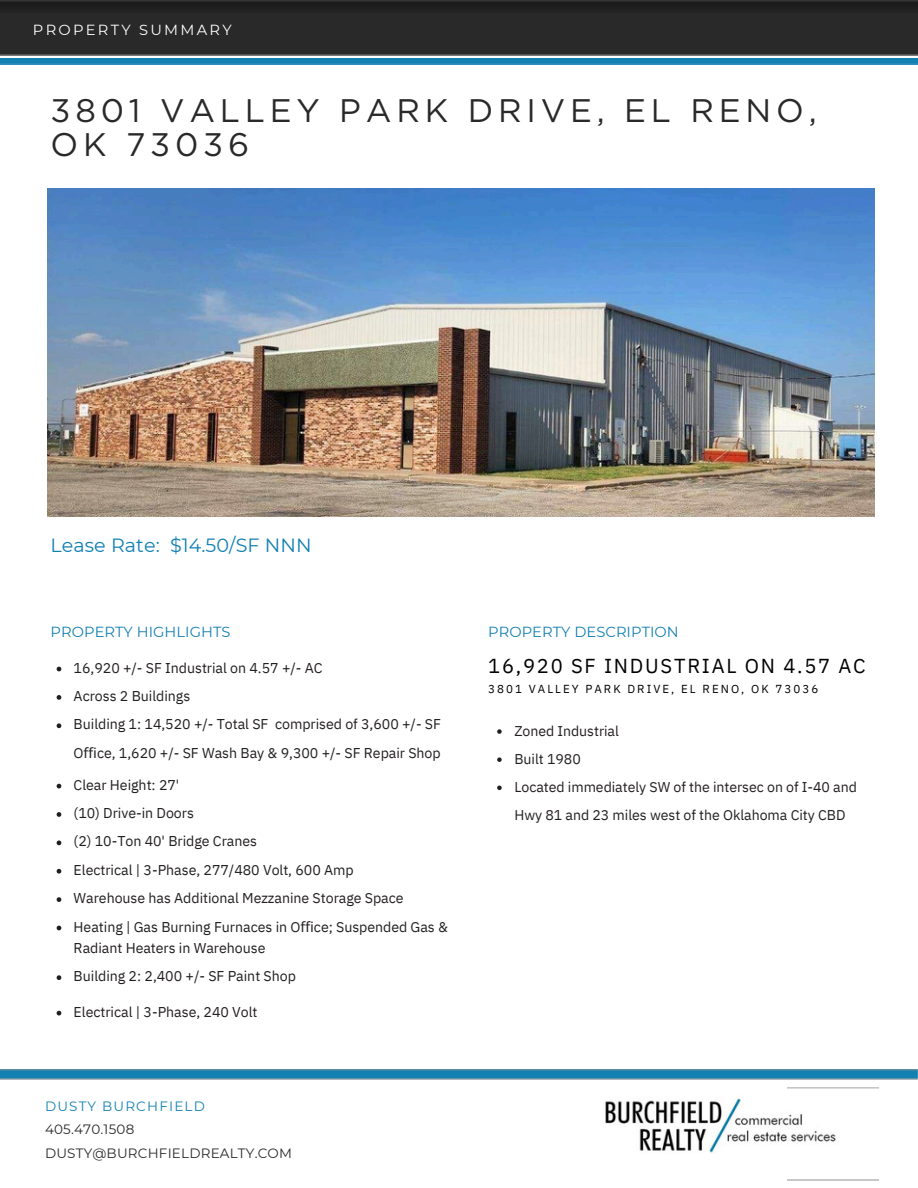
<style>
.page{position:relative;width:918px;height:1188px;background:#fff}
.page>*{position:absolute;margin:0;border:0;box-sizing:border-box;transform-origin:0 0}
.t1{font:32.7px/33.8px "Gotham";letter-spacing:.15em;color:#292929}
.t2{font:20.1px "IBM Plex Sans";letter-spacing:.085em;color:#000}
.t3{font:19.05px "Montserrat";letter-spacing:.005em;color:#1380b2}
.t4{font:14.7px "Montserrat";letter-spacing:.005em;color:#1380b2}
.t5{font:14.7px "Montserrat";letter-spacing:.155em;color:#fff}
.t6{font:14.25px/28.3px "IBM Plex Sans";letter-spacing:-.005em;color:#231f20}
.t7{font:14.1px/28.2px "IBM Plex Sans";letter-spacing:-.005em;color:#231f20}
.t8{font:13.5px/23.7px "Montserrat";letter-spacing:.015em;color:#292929}
.t9{font:11.55px "IBM Plex Sans";letter-spacing:.175em;color:#000}
.s1{font-family:"Noto Sans"}
.s2{color:#1380b2}
</style>
<div class="page">
<img style="left:0;top:1070px;width:918px;height:10px">
<div style="left:0;top:14px;width:918px;height:41px;background:#292929"></div>
<img style="left:0;top:0;width:918px;height:14px">
<img style="left:0;top:58px;width:918px;height:6px">
<img style="left:605px;top:1098px;width:233px;height:55px">
<img style="left:48px;top:188px;width:827px;height:329px">
<svg style="left:57px;top:667px;width:4px;height:4px"></svg>
<svg style="left:57px;top:695px;width:4px;height:5px"></svg>
<svg style="left:57px;top:723px;width:4px;height:5px"></svg>
<svg style="left:57px;top:784px;width:4px;height:4px"></svg>
<svg style="left:57px;top:812px;width:4px;height:5px"></svg>
<svg style="left:57px;top:840px;width:4px;height:5px"></svg>
<svg style="left:57px;top:869px;width:4px;height:5px"></svg>
<svg style="left:57px;top:897px;width:4px;height:5px"></svg>
<svg style="left:57px;top:926px;width:4px;height:4px"></svg>
<svg style="left:57px;top:975px;width:4px;height:5px"></svg>
<svg style="left:57px;top:1011px;width:4px;height:5px"></svg>
<svg style="left:497px;top:729px;width:5px;height:5px"></svg>
<svg style="left:497px;top:757px;width:5px;height:5px"></svg>
<svg style="left:497px;top:786px;width:5px;height:4px"></svg>
<p class="t5" style="left:33px;top:21px;width:200px">PROPERTY SUMMARY</p>
<p class="t1" style="left:51px;top:94px;width:768px">3801 VALLEY PARK DRIVE, EL RENO,<br>OK 73036</p>
<p class="t3" style="left:51px;top:534px;width:262px">Lease Rate: $14.50/SF NNN</p>
<h3 class="t4" style="left:51px;top:623px;width:181px">PROPERTY HIGHLIGHTS</h3>
<h3 class="t4" style="left:488px;top:623px;width:192px">PROPERTY DESCRIPTION</h3>
<p class="t6" style="left:74px;top:653px;width:251px">16,920 +/- SF Industrial on 4.57 +/- AC</p>
<p class="t6" style="left:74px;top:681px;width:118px">Across 2 Buildings</p>
<p class="t6" style="left:74px;top:710px;width:369px">Building 1: 14,520 +/- Total SF comprised of 3,600 +/- SF<br>O<span class="s1">ffi</span>ce, 1,620 +/- SF Wash Bay &amp; 9,300 +/- SF Repair Shop</p>
<p class="t6" style="left:74px;top:770px;width:107px">Clear Height: 27'</p>
<p class="t6" style="left:74px;top:799px;width:122px">(10) Drive-in Doors</p>
<p class="t6" style="left:74px;top:827px;width:185px">(2) 10-Ton 40' Bridge Cranes</p>
<p class="t6" style="left:74px;top:855px;width:282px">Electrical | 3-Phase, 277/480 Volt, 600 Amp</p>
<p class="t6" style="left:74px;top:884px;width:332px">Warehouse has Additional Mezzanine Storage Space</p>
<p class="t6" style="left:74px;top:916px;width:376px;line-height:21.3px">Heating | Gas Burning Furnaces in O<span class="s1">ffi</span>ce; Suspended Gas &amp;<br>Radiant Heaters in Warehouse</p>
<p class="t6" style="left:74px;top:962px;width:224px">Building 2: 2,400 +/- SF Paint Shop</p>
<p class="t6" style="left:74px;top:997px;width:185px">Electrical | 3-Phase, 240 Volt</p>
<p class="t8" style="left:45px;top:1094px;width:249px"><span class="s2">DUSTY BURCHFIELD<br></span>405.470.1508<br>DUSTY@BURCHFIELDREALTY.COM</p>
<p class="t2" style="left:488px;top:652px;width:379px">16,920 SF INDUSTRIAL ON 4.57 AC</p>
<p class="t9" style="left:488px;top:681px;width:332px">3801 VALLEY PARK DRIVE, EL RENO, OK 73036</p>
<p class="t7" style="left:514px;top:717px;width:106px">Zoned Industrial</p>
<h3 class="t7" style="left:514px;top:745px;width:68px">Built 1980</h3>
<p class="t7" style="left:514px;top:773px;width:344px">Located immediately SW of the intersec on of I-40 and<br>Hwy 81 and 23 miles west of the Oklahoma City CBD</p>
</div>
